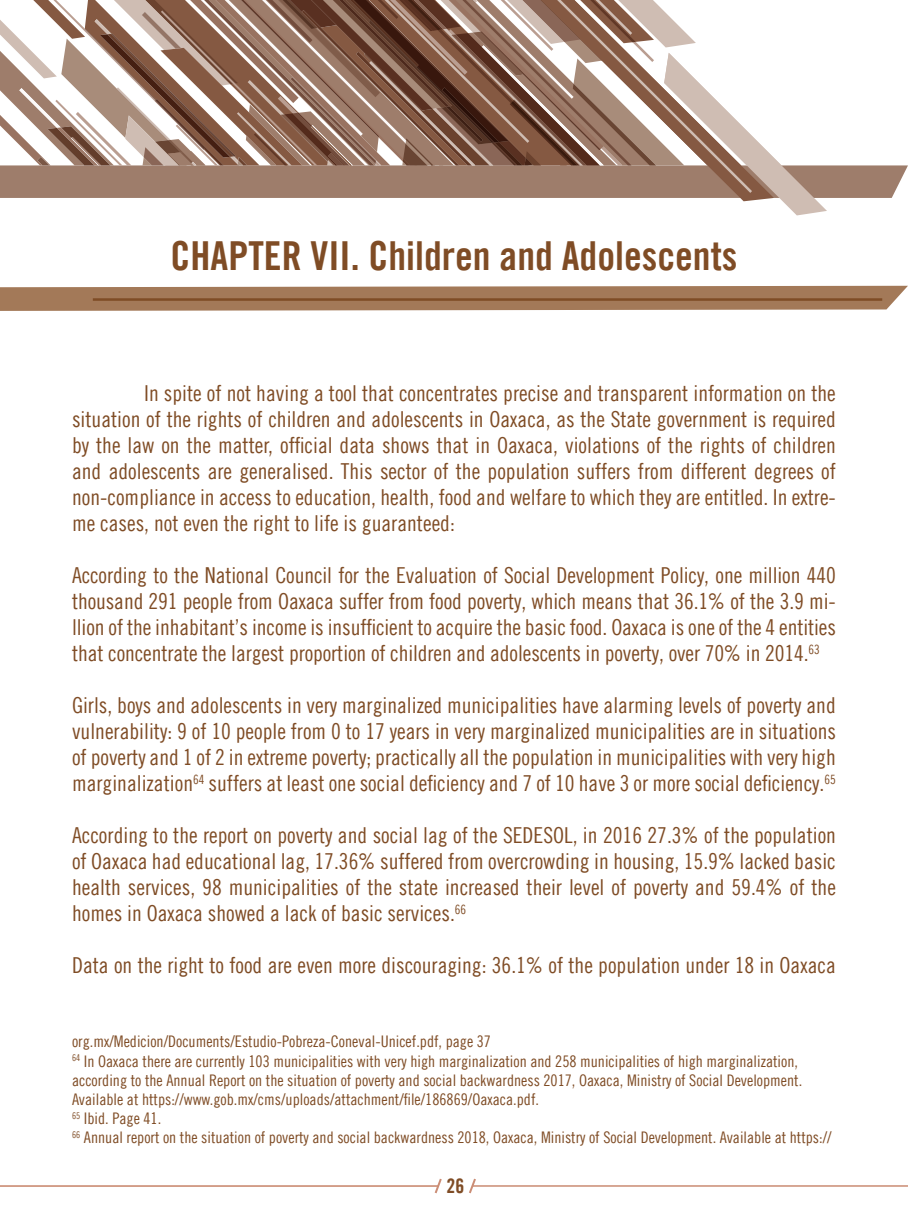
<style>
.page{position:relative;width:908px;height:1219px;background:#fff}
.page>*{position:absolute;margin:0;border:0;box-sizing:border-box;transform-origin:0 0}
.t1{font:40px "Amnesty Trade Gothic Bd Cn 20";color:#7f4c25}
.t2{font:22px/26px "Amnesty Trade Gothic Cn 18";color:#7f4c25;text-align:justify}
.t3{font:20px "Amnesty Trade Gothic Bd Cn 20";color:#7f4c25}
.t4{font:16px/19.2px "Amnesty Trade Gothic Cn 18";color:#7f4c25}
</style>
<div class="page">
<hr style="left:0;top:1185px;width:438px;height:2px;background:#cb8d75">
<hr style="left:472px;top:1185px;width:435px;height:2px;background:#cb8d75">
<svg style="left:433px;top:1178px;width:9px;height:16px"></svg>
<svg style="left:469px;top:1178px;width:8px;height:16px"></svg>
<svg style="left:0;top:286px;width:907px;height:25px;background:#a98263"></svg>
<hr style="left:93px;top:298px;width:788px;height:3px;background:#7f4c25">
<svg style="left:0;top:0;width:907px;height:215px"></svg>
<h1 class="t1" style="left:170px;top:231px;width:568px">CHAPTER VII. Children and Adolescents</h1>
<p class="t2" style="left:72px;top:380px;width:765px;text-indent:72px">In spite of not having a tool that concentrates precise and transparent information on the situation of the rights of children and adolescents in Oaxaca, as the State government is required by the law on the matter, official data shows that in Oaxaca, violations of the rights of children and adolescents are generalised. This sector of the population suffers from different degrees of non-compliance in access to education, health, food and welfare to which they are entitled. In extre&shy;me cases, not even the right to life is guaranteed:</p>
<p class="t2" style="left:72px;top:562px;width:765px">According to the National Council for the Evaluation of Social Development Policy, one million 440 thousand 291 people from Oaxaca suffer from food poverty, which means that 36.1% of the 3.9 mi&shy;llion of the inhabitant’s income is insufficient to acquire the basic food. Oaxaca is one of the 4 entities that concentrate the largest proportion of children and adolescents in poverty, over 70% in 2014.<sup>63</sup></p>
<p class="t2" style="left:72px;top:692px;width:765px">Girls, boys and adolescents in very marginalized municipalities have alarming levels of poverty and vulnerability: 9 of 10 people from 0 to 17 years in very marginalized municipalities are in situations of poverty and 1 of 2 in extreme poverty; practically all the population in municipalities with very high marginalization<sup>64</sup> suffers at least one social deficiency and 7 of 10 have 3 or more social deficiency.<sup>65</sup></p>
<p class="t2" style="left:72px;top:822px;width:765px">According to the report on poverty and social lag of the SEDESOL, in 2016 27.3% of the population of Oaxaca had educational lag, 17.36% suffered from overcrowding in housing, 15.9% lacked basic health services, 98 municipalities of the state increased their level of poverty and 59.4% of the homes in Oaxaca showed a lack of basic services.<sup>66</sup></p>
<p class="t2" style="left:72px;top:952px;width:764px">Data on the right to food are even more discouraging: 36.1% of the population under 18 in Oaxaca</p>
<p class="t4" style="left:72px;top:1032px;width:760px">org.mx/Medicion/Documents/Estudio-Pobreza-Coneval-Unicef.pdf, page 37<br><sup>64</sup> In Oaxaca there are currently 103 municipalities with very high marginalization and 258 municipalities of high marginalization, according to the Annual Report on the situation of poverty and social backwardness 2017, Oaxaca, Ministry of Social Development.<br>Available at https://www.gob.mx/cms/uploads/attachment/file/186869/Oaxaca.pdf.<br><sup>65</sup> Ibid. Page 41.<br><sup>66</sup> Annual report on the situation of poverty and social backwardness 2018, Oaxaca, Ministry of Social Development. Available at https://</p>
<p class="t3" style="left:446px;top:1174px;width:19px">26</p>
</div>
